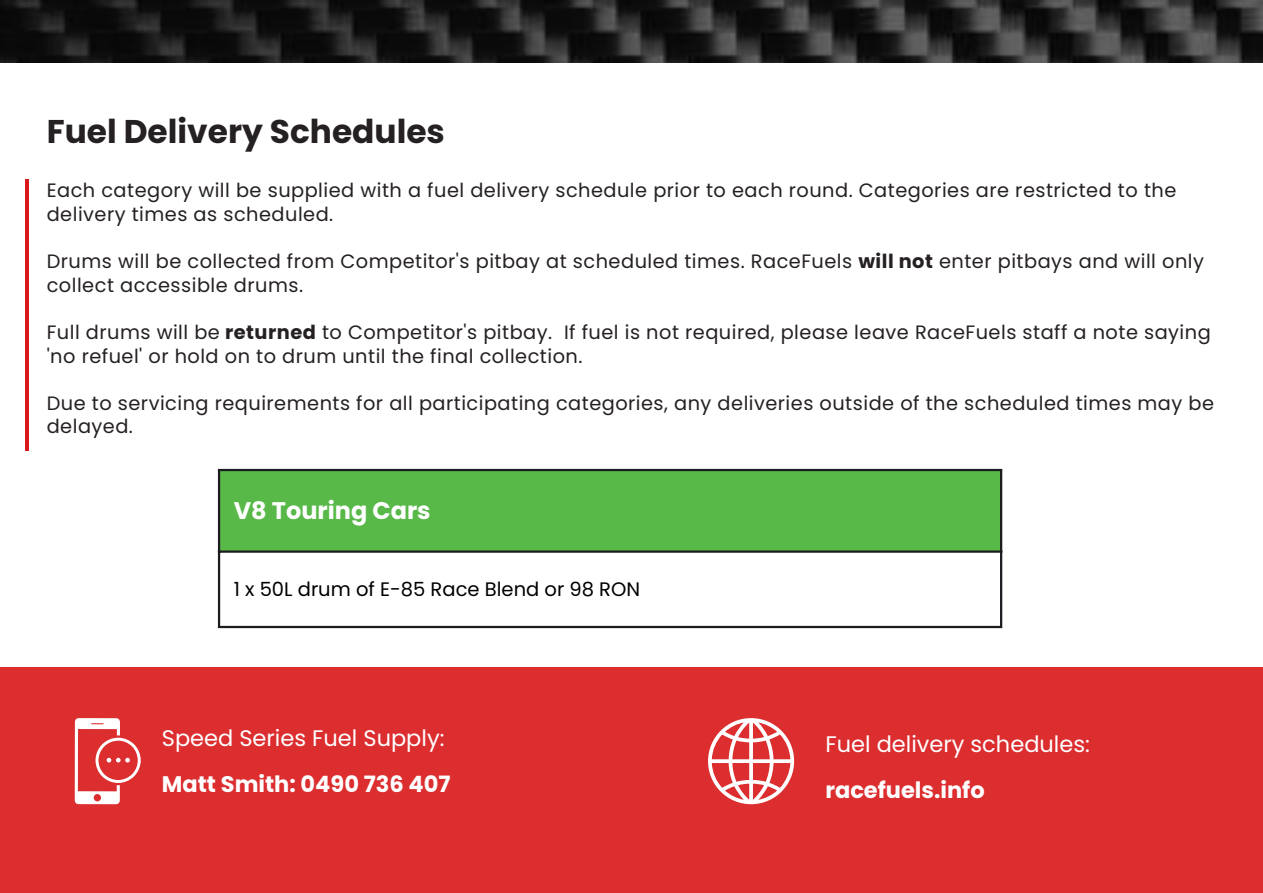
<style>
.page{position:relative;width:1263px;height:893px;background:#fff}
.page>*{position:absolute;margin:0;border:0;box-sizing:border-box;transform-origin:0 0}
.t1{font:700 32.85px "Poppins";color:#252021}
.t2{font:700 24px "Poppins";color:#fff}
.t3{font:22.5px "Poppins";color:#fff}
.t4{font:700 22.5px "Poppins";color:#fff}
.t5{font:19.5px "Poppins";color:#000}
.t6{font:19.35px/23.6px "Poppins";letter-spacing:.025em;color:#252021}
.s1{font-weight:700}
</style>
<div class="page">
<img style="left:0;top:0;width:1263px;height:62px">
<hr style="left:25px;top:179px;width:3px;height:271px;background:#d91a1c">
<div style="left:0;top:667px;width:1263px;height:226px;background:#dc2d2f"></div>
<svg style="left:75px;top:718px;width:66px;height:86px"></svg>
<svg style="left:708px;top:718px;width:86px;height:86px"></svg>
<div style="left:219px;top:470px;width:782px;height:82px;background:#58b949"></div>
<hr style="left:218px;top:471px;width:2px;height:155px;background:#1b1c1f">
<hr style="left:1000px;top:471px;width:2px;height:155px;background:#1b1c1f">
<hr style="left:218px;top:469px;width:784px;height:2px;background:#1b1c1f">
<hr style="left:218px;top:550px;width:784px;height:3px;background:#1b1c1f">
<hr style="left:218px;top:626px;width:784px;height:2px;background:#1b1c1f">
<h1 class="t1" style="left:47px;top:108px;width:400px">Fuel Delivery Schedules</h1>
<p class="t6" style="left:47px;top:178px;width:1131px">Each category will be supplied with a fuel delivery schedule prior to each round. Categories are restricted to the delivery times as scheduled.</p>
<p class="t6" style="left:47px;top:249px;width:1159px">Drums will be collected from Competitor's pitbay at scheduled times. RaceFuels <span class="s1">will not</span> enter pitbays and will only collect accessible drums.</p>
<p class="t6" style="left:47px;top:320px;width:1165px">Full drums will be <span class="s1">returned</span> to Competitor's pitbay. If fuel is not required, please leave RaceFuels staff a note saying 'no refuel' or hold on to drum until the final collection.</p>
<p class="t6" style="left:47px;top:391px;width:1169px">Due to servicing requirements for all participating categories, any deliveries outside of the scheduled times may be delayed.</p>
<p class="t2" style="left:234px;top:494px;width:198px">V8 Touring Cars</p>
<p class="t5" style="left:234px;top:575px;width:408px">1 x 50L drum of E-85 Race Blend or 98 RON</p>
<p class="t3" style="left:162px;top:722px;width:284px">Speed Series Fuel Supply:</p>
<p class="t4" style="left:162px;top:768px;width:290px">Matt Smith: 0490 736 407</p>
<p class="t3" style="left:825px;top:728px;width:266px">Fuel delivery schedules:</p>
<p class="t4" style="left:825px;top:774px;width:161px">racefuels.info</p>
</div>
